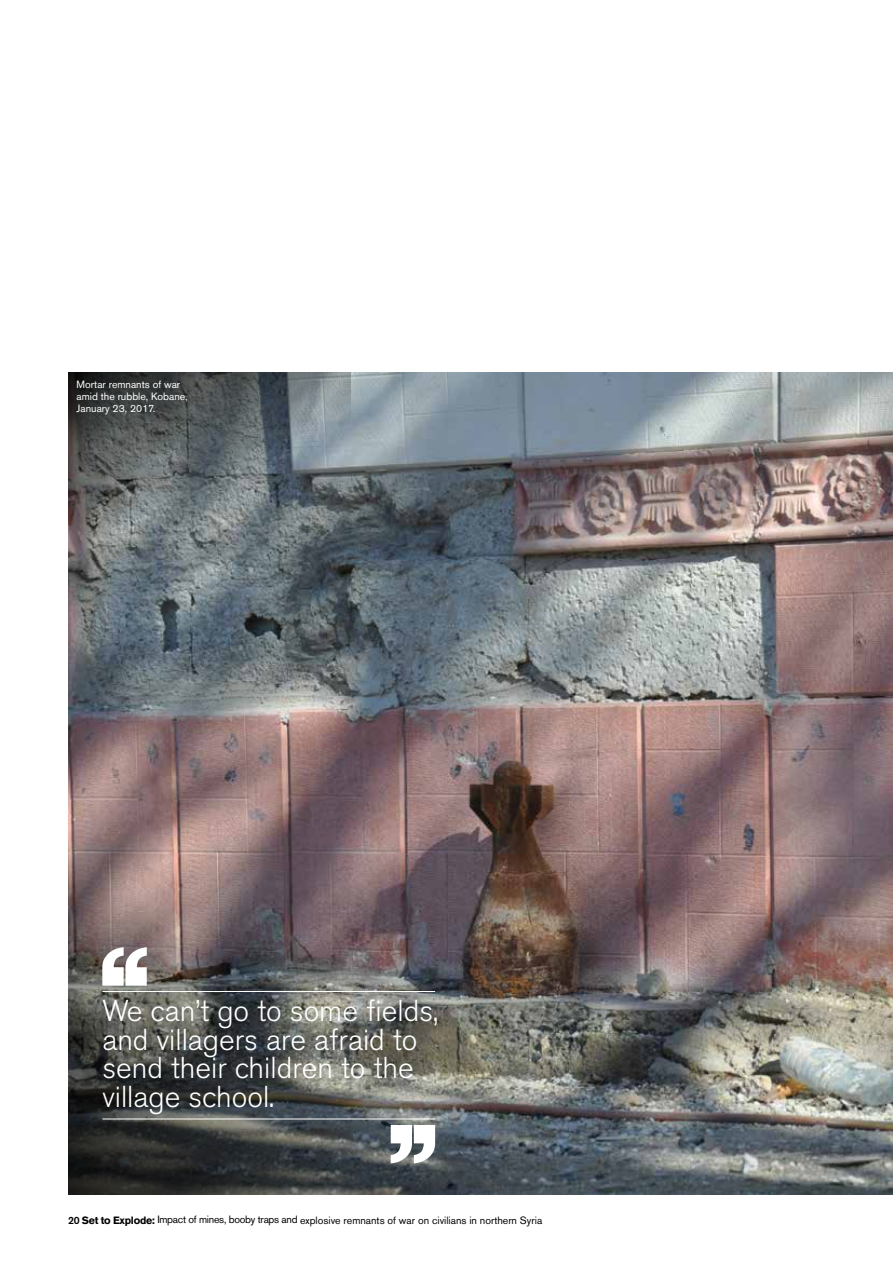
<style>
.page{position:relative;width:893px;height:1263px;background:#fff}
.page>*{position:absolute;margin:0;border:0;box-sizing:border-box;transform-origin:0 0}
.t1{font:300 30px/28.5px "Akzidenz Grotesk BE";color:#fff}
.t2{font:10.5px "Akzidenz Grotesk BE";color:#000}
.t3{font:10.5px/12px "Akzidenz Grotesk BE";color:#fff}
.s1{font-weight:500}
.s2{font-weight:700}
</style>
<div class="page">
<img style="left:68px;top:372px;width:825px;height:823px">
<img style="left:68px;top:855px;width:577px;height:340px">
<hr style="left:102px;top:991px;width:333px;height:1px;background:#fff">
<hr style="left:102px;top:1119px;width:333px;height:1px;background:#fff">
<svg style="left:102px;top:947px;width:45px;height:39px"></svg>
<svg style="left:391px;top:1125px;width:44px;height:38px"></svg>
<svg style="left:68px;top:372px;width:282px;height:208px;background:#61686b"></svg>
<p class="t3" style="left:77px;top:379px;width:113px">Mortar remnants of war amid the rubble, Kobane,<br>January 23, 2017.</p>
<h1 class="t1" style="left:102px;top:997px;width:337px">We can’t go to some fields, and villagers are afraid to send their children to the village school.</h1>
<p class="t2" style="left:68px;top:1214px;width:476px"><span class="s1">20</span> <span class="s2">Set to Explode:</span> Impact of mines, booby traps and explosive remnants of war on civilians in northern Syria</p>
</div>
